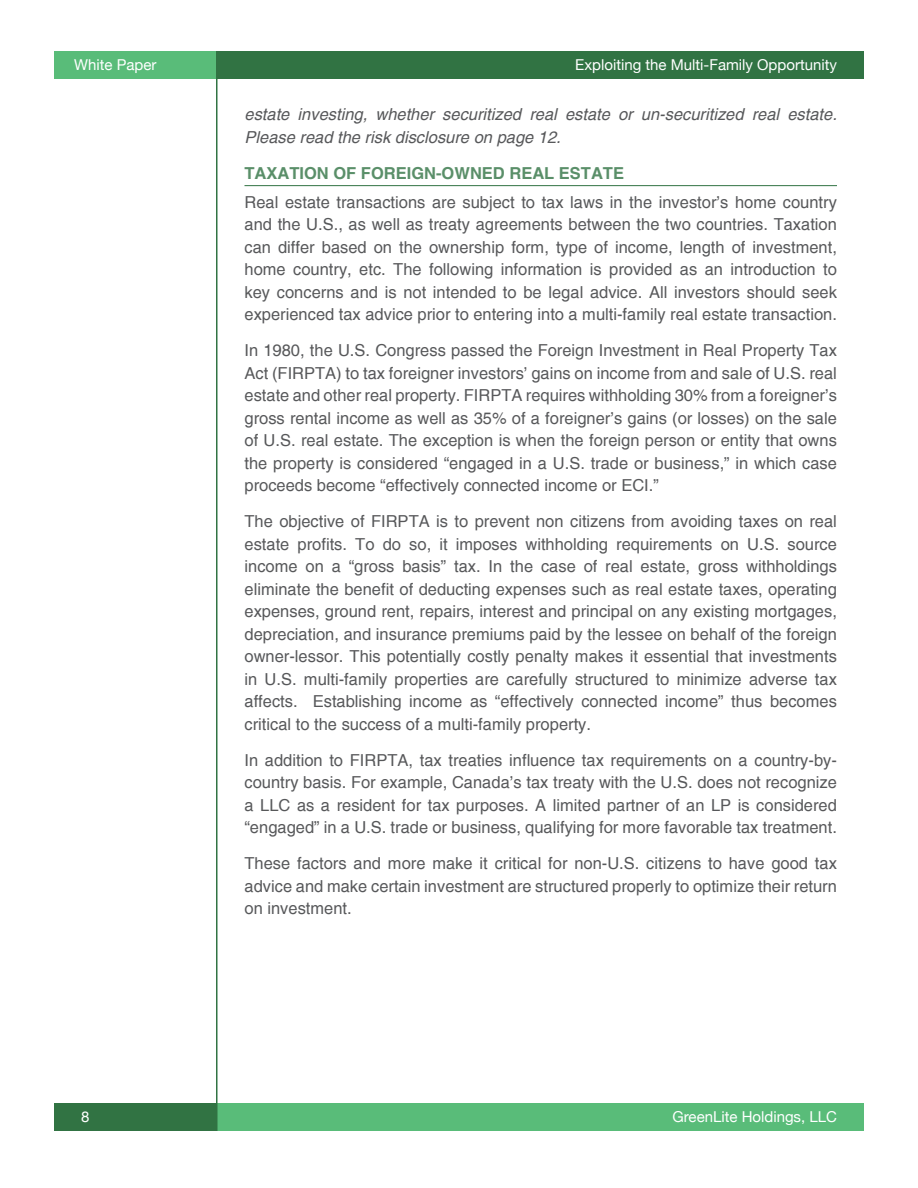
<style>
.page{position:relative;width:918px;height:1188px;background:#fff}
.page>*{position:absolute;margin:0;border:0;box-sizing:border-box;transform-origin:0 0}
.Paragraph{font:16.5px/22.5px "Helvetica";color:#57585a;text-align:justify}
.Paragraph-2{font:italic 16.5px/22.5px "Helvetica";color:#57585a}
.t1{font:700 16.5px "Helvetica";color:#5a8f69}
.t2{font:15px "Helvetica Neue";color:#fff}
</style>
<div class="page">
<div style="left:216px;top:51px;width:648px;height:28px;background:#317343"></div>
<div style="left:216px;top:1103px;width:648px;height:28px;background:#59bc79"></div>
<div style="left:54px;top:51px;width:162px;height:28px;background:#59bc79"></div>
<div style="left:54px;top:1103px;width:162px;height:28px;background:#317343"></div>
<hr style="left:216px;top:51px;width:2px;height:1080px;background:#317343">
<hr style="left:244px;top:185px;width:593px;height:1px;background:#317343">
<p class="t2" style="left:74px;top:56px;width:84px">White Paper</p>
<p class="t2" style="left:81px;top:1108px;width:10px">8</p>
<p class="t2" style="left:575px;top:56px;width:263px">Exploiting the Multi-Family Opportunity</p>
<p class="Paragraph-2" style="left:244px;top:104px;width:594px">estate investing, whether securitized real estate or un-securitized real estate.<br>Please read the risk disclosure on page 12.</p>
<h1 class="t1" style="left:244px;top:163px;width:381px">TAXATION OF FOREIGN-OWNED REAL ESTATE</h1>
<p class="Paragraph" style="left:244px;top:191px;width:594px">Real estate transactions are subject to tax laws in the investor’s home country and the U.S., as well as treaty agreements between the two countries. Taxation can differ based on the ownership form, type of income, length of investment, home country, etc. The following information is provided as an introduction to key concerns and is not intended to be legal advice. All investors should seek experienced tax advice prior to entering into a multi-family real estate transaction.</p>
<p class="Paragraph" style="left:244px;top:340px;width:594px">In 1980, the U.S. Congress passed the Foreign Investment in Real Property Tax Act (FIRPTA) to tax foreigner investors’ gains on income from and sale of U.S. real estate and other real property. FIRPTA requires withholding 30% from a foreigner’s gross rental income as well as 35% of a foreigner’s gains (or losses) on the sale of U.S. real estate. The exception is when the foreign person or entity that owns the property is considered “engaged in a U.S. trade or business,” in which case proceeds become “effectively connected income or ECI.”</p>
<p class="Paragraph" style="left:244px;top:511px;width:594px">The objective of FIRPTA is to prevent non citizens from avoiding taxes on real estate profits. To do so, it imposes withholding requirements on U.S. source income on a “gross basis” tax. In the case of real estate, gross withholdings eliminate the benefit of deducting expenses such as real estate taxes, operating expenses, ground rent, repairs, interest and principal on any existing mortgages, depreciation, and insurance premiums paid by the lessee on behalf of the foreign owner-lessor. This potentially costly penalty makes it essential that investments in U.S. multi-family properties are carefully structured to minimize adverse tax affects. Establishing income as “effectively connected income” thus becomes critical to the success of a multi-family property.</p>
<p class="Paragraph" style="left:244px;top:749px;width:594px">In addition to FIRPTA, tax treaties influence tax requirements on a country-by&shy;country basis. For example, Canada’s tax treaty with the U.S. does not recognize a LLC as a resident for tax purposes. A limited partner of an LP is considered “engaged” in a U.S. trade or business, qualifying for more favorable tax treatment.</p>
<p class="Paragraph" style="left:244px;top:853px;width:594px">These factors and more make it critical for non-U.S. citizens to have good tax advice and make certain investment are structured properly to optimize their return on investment.</p>
<p class="t2" style="left:673px;top:1108px;width:166px">GreenLite Holdings, LLC</p>
</div>
